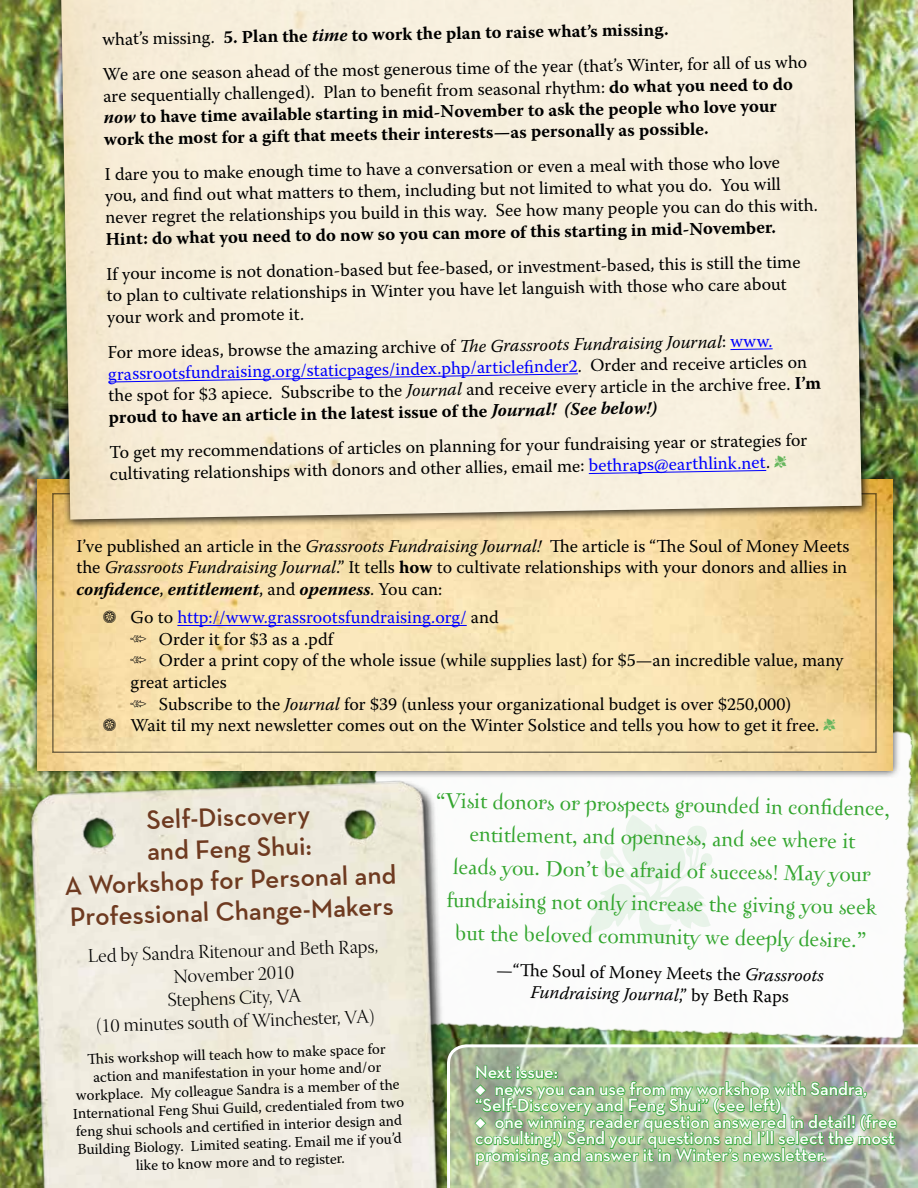
<style>
.page{position:relative;width:918px;height:1188px;background:#fff}
.page>*{position:absolute;margin:0;border:0;box-sizing:border-box;transform-origin:0 0}
.t1{font:600 27px/31.5px "Neutra Text";color:#6e3a20;text-align:center}
.t2{font:21px/33px "Zephyr";color:#34a62f;text-align:center}
.t3{font:19.5px/23.4px "Warnock Pro Light Disp";color:#000;text-align:center}
.t4{font:18px/21.6px "Warnock Pro";color:#000}
.t5{font:700 18px/21.6px "Warnock Pro";color:#000}
.t6{font:600 18px/16.5px "Neutra Text";color:#fff}
.t7{font:18px "Warnock Pro";color:#00f}
.t8{font:15px/18px "Warnock Pro";color:#000;text-align:center}
.s1{font-weight:700}
.s2{font-weight:700;font-style:italic}
.s3{font-weight:400}
.s4{font-style:italic}
.s5{color:#00f}
.s6{color:#66b65d}
.s7{color:#000}
</style>
<div class="page">
<img style="left:0;top:409px;width:918px;height:370px">
<img style="left:0;top:779px;width:20px;height:409px">
<img style="left:459px;top:707px;width:459px;height:337px">
<svg style="left:459px;top:1044px;width:459px;height:144px;background:#b9c6a8"></svg>
<svg style="left:587px;top:815px;width:126px;height:127px"></svg>
<div style="left:29px;top:471px;width:872px;height:308px;background:#000;opacity:.75"></div>
<img style="left:37px;top:479px;width:856px;height:292px">
<img style="left:0;top:0;width:918px;height:409px">
<div style="left:42px;top:0;width:828px;height:528px;background:#000;opacity:.75"></div>
<svg style="left:730px;top:348px;width:44px;height:2px"></svg>
<svg style="left:107px;top:373px;width:472px;height:10px;background:#ded6df"></svg>
<svg style="left:588px;top:470px;width:179px;height:4px"></svg>
<hr style="left:177px;top:625px;width:290px;height:1px;background:#00f">
<div style="left:28px;top:779px;width:431px;height:409px;background:#000;opacity:.75"></div>
<img style="left:20px;top:774px;width:428px;height:414px">
<img style="left:473px;top:1064px;width:425px;height:102px">
<p class="t4" style="left:102px;top:21px;width:706px;line-height:35.1px;rotate:-1deg">what’s missing. <span class="s1">5. Plan the</span> <span class="s2">time</span> <span class="s1">to work the plan to raise what’s missing.<br></span>We are one season ahead of the most generous time of the year (that’s Winter, for all of us who</p>
<p class="t5" style="left:103px;top:85px;width:691px;rotate:-1deg"><span class="s3">are sequentially challenged). Plan to benefi t from seasonal rhythm:</span> do what you need to do <span class="s4">now</span> to have time available starting in mid-November to ask the people who love your work the most for a gift that meets their interests—as personally as possible.</p>
<p class="t4" style="left:104px;top:163px;width:714px;rotate:-1deg">I dare you to make enough time to have a conversation or even a meal with those who love<br>you, and fi nd out what matters to them, including but not limited to what you do. You will never regret the relationships you build in this way. See how many people you can do this with.</p>
<p class="t5" style="left:106px;top:228px;width:672px;rotate:-1deg">Hint: do what you need to do now so you can more of this starting in mid-November.</p>
<p class="t4" style="left:106px;top:263px;width:696px;rotate:-1deg">If your income is not donation-based but fee-based, or investment-based, this is still the time to plan to cultivate relationships in Winter you have let languish with those who care about your work and promote it.</p>
<p class="t4" style="left:108px;top:341px;width:714px;rotate:-1deg">For more ideas, browse the amazing archive of <span class="s4">Th e Grassroots Fundraising Journal</span>: <span class="s5">www. grassrootsfundraising.org/staticpages/index.php/articlefi nder2</span>. Order and receive articles on the spot for $3 apiece. Subscribe to the <span class="s4">Journal</span> and receive every article in the archive free. <span class="s1">I’m proud to have an article in the latest issue of the</span> <span class="s2">Journal! (See below!)</span></p>
<p class="t4" style="left:109px;top:441px;width:700px;rotate:-1deg">To get my recommendations of articles on planning for your fundraising year or strategies for cultivating relationships with donors and other allies, email me: <span class="s5">bethraps@earthlink.net</span>. <span class="s6">•</span></p>
<p class="t4" style="left:76px;top:535px;width:775px">I’ve published an article in the <span class="s4">Grassroots Fundraising Journal!</span> The article is “The Soul of Money Meets the <span class="s4">Grassroots Fundraising Journal</span>.” It tells <span class="s1">how</span> to cultivate relationships with your donors and allies in <span class="s2">confidence</span>, <span class="s2">entitlement</span>, and <span class="s2">openness</span>. You can:</p>
<p class="t7" style="left:104px;top:607px;width:397px"><span class="s7">• Go to</span> http://www.grassrootsfundraising.org/ <span class="s7">and</span></p>
<p class="t4" style="left:130px;top:628px;width:204px">• Order it for $3 as a .pdf</p>
<p class="t4" style="left:130px;top:649px;width:715px">• Order a print copy of the whole issue (while supplies last) for $5—an incredible value, many great articles</p>
<p class="t4" style="left:130px;top:693px;width:662px">• Subscribe to the <span class="s4">Journal</span> for $39 (unless your organizational budget is over $250,000)</p>
<p class="t4" style="left:104px;top:714px;width:734px">• Wait til my next newsletter comes out on the Winter Solstice and tells you how to get it free. <span class="s6">•</span></p>
<h1 class="t1" style="left:62px;top:806px;width:334px;rotate:-2deg">Self-Discovery<br>and Feng Shui:<br>A Workshop for Personal and<br>Professional Change-Makers</h1>
<p class="t3" style="left:88px;top:946px;width:292px;rotate:-2deg">Led by Sandra Ritenour and Beth Raps,<br>November 2010<br>Stephens City, VA<br>(10 minutes south of Winchester, VA)</p>
<p class="t8" style="left:71px;top:1050px;width:333px;rotate:-2deg">Th is workshop will teach how to make space for action and manifestation in your home and/or workplace. My colleague Sandra is a member of the International Feng Shui Guild, credentialed from two feng shui schools and certifi ed in interior design and Building Biology. Limited seating. Email me if you’d like to know more and to register.</p>
<p class="t2" style="left:436px;top:785px;width:455px;rotate:1deg">“Visit donors or prospects grounded in confi dence, entitlement, and openness, and see where it<br>leads you. Don’t be afraid of success! May your fundraising not only increase the giving you seek but the beloved community we deeply desire.”</p>
<p class="t4" style="left:496px;top:959px;width:329px;text-align:center;rotate:1deg">—“Th e Soul of Money Meets the <span class="s4">Grassroots<br>Fundraising Journal</span>,” by Beth Raps</p>
<p class="t6" style="left:475px;top:1064px;width:84px">Next issue:</p>
<p class="t6" style="left:475px;top:1080px;width:394px">◆ news you can use from my workshop with Sandra, “Self-Discovery and Feng Shui” (see left)</p>
<p class="t6" style="left:475px;top:1113px;width:424px">◆ one winning reader question answered in detail! (free consulting!) Send your questions and I’ll select the most promising and answer it in Winter’s newsletter.</p>
</div>
